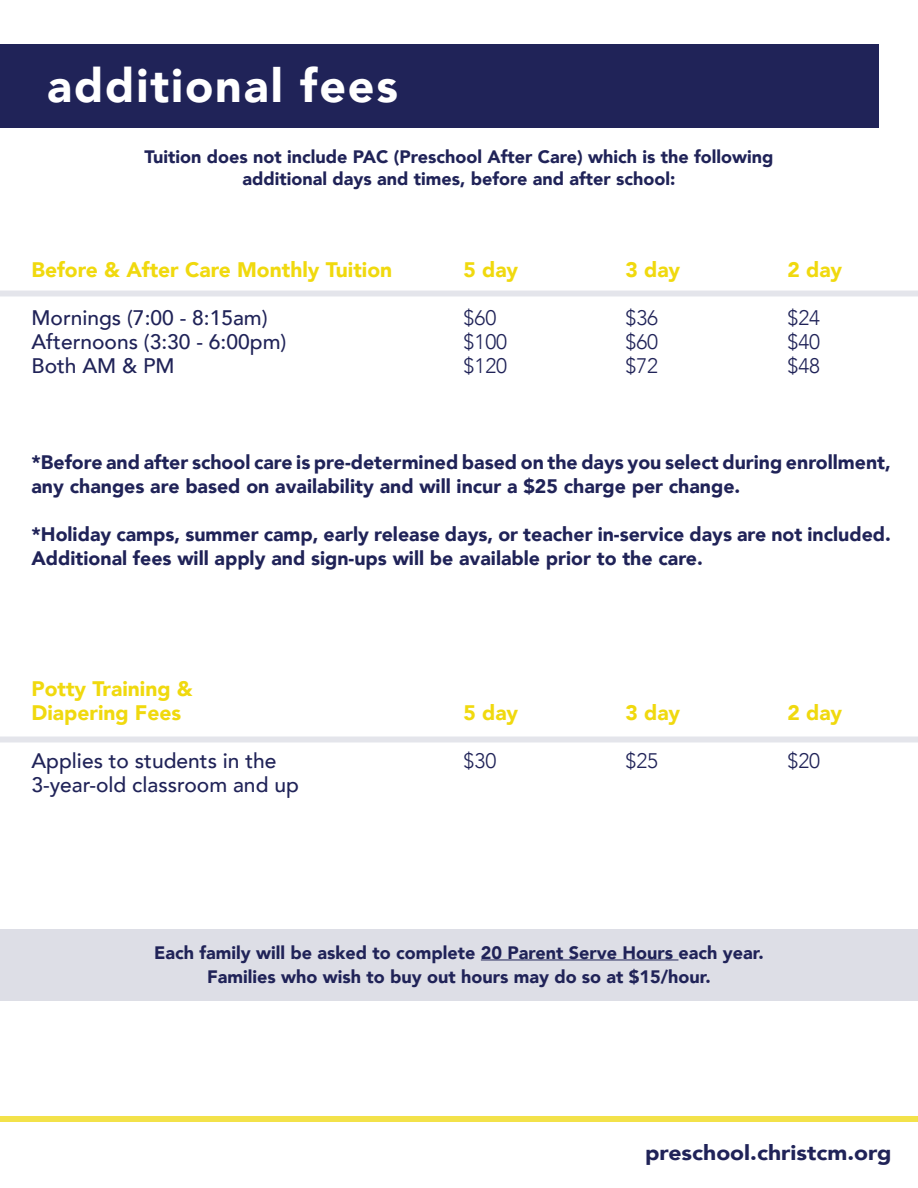
<style>
.page{position:relative;width:918px;height:1188px;background:#fff}
.page>*{position:absolute;margin:0;border:0;box-sizing:border-box;transform-origin:0 0}
.t1{font:900 46.5px "Avenir";letter-spacing:.04em;color:#fff}
.t2{font:500 21px "Avenir";color:#202358}
.t3{font:900 21px "Avenir";color:#f0d90e}
.t4{font:300 21px "Avenir";color:#202358}
.t5{font:900 21px "Avenir";color:#202358;scale:1.09 1}
.t6{font:900 19.5px/24px "Avenir";color:#202358}
.t7{font:900 18px "Avenir";color:#202358}
</style>
<div class="page">
<div style="left:0;top:44px;width:879px;height:83px;background:#202358"></div>
<div style="left:0;top:1116px;width:918px;height:6px;background:#f3e24a"></div>
<div style="left:0;top:930px;width:918px;height:71px;background:#dddee6"></div>
<hr style="left:481px;top:960px;width:197px;height:1px;background:#202358">
<div style="left:0;top:291px;width:918px;height:6px;background:#e4e5eb"></div>
<div style="left:0;top:736px;width:918px;height:6px;background:#e4e5eb"></div>
<p class="t1" style="left:47px;top:46px;width:352px">additional fees</p>
<p class="t7" style="left:145px;top:142px;width:630px">Tuition does not include PAC (Preschool After Care) which is the following</p>
<p class="t7" style="left:243px;top:163px;width:434px">additional days and times, before and after school:</p>
<p class="t3" style="left:32px;top:252px;width:362px">Before &amp; After Care Monthly Tuition</p>
<p class="t3" style="left:464px;top:252px;width:56px">5 day</p>
<p class="t3" style="left:625px;top:252px;width:56px">3 day</p>
<p class="t3" style="left:787px;top:252px;width:56px">2 day</p>
<p class="t2" style="left:32px;top:300px;width:238px">Mornings (7:00 - 8:15am)</p>
<p class="t4" style="left:464px;top:306px;width:34px">$60</p>
<p class="t4" style="left:625px;top:306px;width:34px">$36</p>
<p class="t4" style="left:787px;top:306px;width:34px">$24</p>
<p class="t2" style="left:32px;top:324px;width:256px">Afternoons (3:30 - 6:00pm)</p>
<p class="t4" style="left:464px;top:330px;width:45px">$100</p>
<p class="t4" style="left:625px;top:330px;width:34px">$60</p>
<p class="t4" style="left:787px;top:330px;width:34px">$40</p>
<p class="t2" style="left:32px;top:348px;width:145px">Both AM &amp; PM</p>
<p class="t4" style="left:464px;top:354px;width:45px">$120</p>
<p class="t4" style="left:625px;top:354px;width:34px">$72</p>
<p class="t4" style="left:787px;top:354px;width:34px">$48</p>
<p class="t6" style="left:32px;top:450px;width:861px">*Before and after school care is pre-determined based on the days you select during enrollment, any changes are based on availability and will incur a $25 charge per change.</p>
<p class="t6" style="left:32px;top:522px;width:861px">*Holiday camps, summer camp, early release days, or teacher in-service days are not included.<br>Additional fees will apply and sign-ups will be available prior to the care.</p>
<p class="t3" style="left:32px;top:671px;width:163px">Potty Training &amp;</p>
<p class="t3" style="left:32px;top:695px;width:151px">Diapering Fees</p>
<p class="t3" style="left:464px;top:695px;width:56px">5 day</p>
<p class="t3" style="left:625px;top:695px;width:56px">3 day</p>
<p class="t3" style="left:787px;top:695px;width:56px">2 day</p>
<p class="t2" style="left:32px;top:742px;width:247px">Applies to students in the</p>
<p class="t4" style="left:464px;top:748px;width:34px">$30</p>
<p class="t4" style="left:625px;top:748px;width:34px">$25</p>
<p class="t4" style="left:787px;top:748px;width:34px">$20</p>
<p class="t2" style="left:32px;top:766px;width:269px">3-year-old classroom and up</p>
<p class="t7" style="left:154px;top:937px;width:611px">Each family will be asked to complete 20 Parent Serve Hours each year.</p>
<p class="t7" style="left:207px;top:961px;width:505px">Families who wish to buy out hours may do so at $15/hour.</p>
<p class="t5" style="left:645px;top:1134px;width:228px">preschool.christcm.org</p>
</div>
